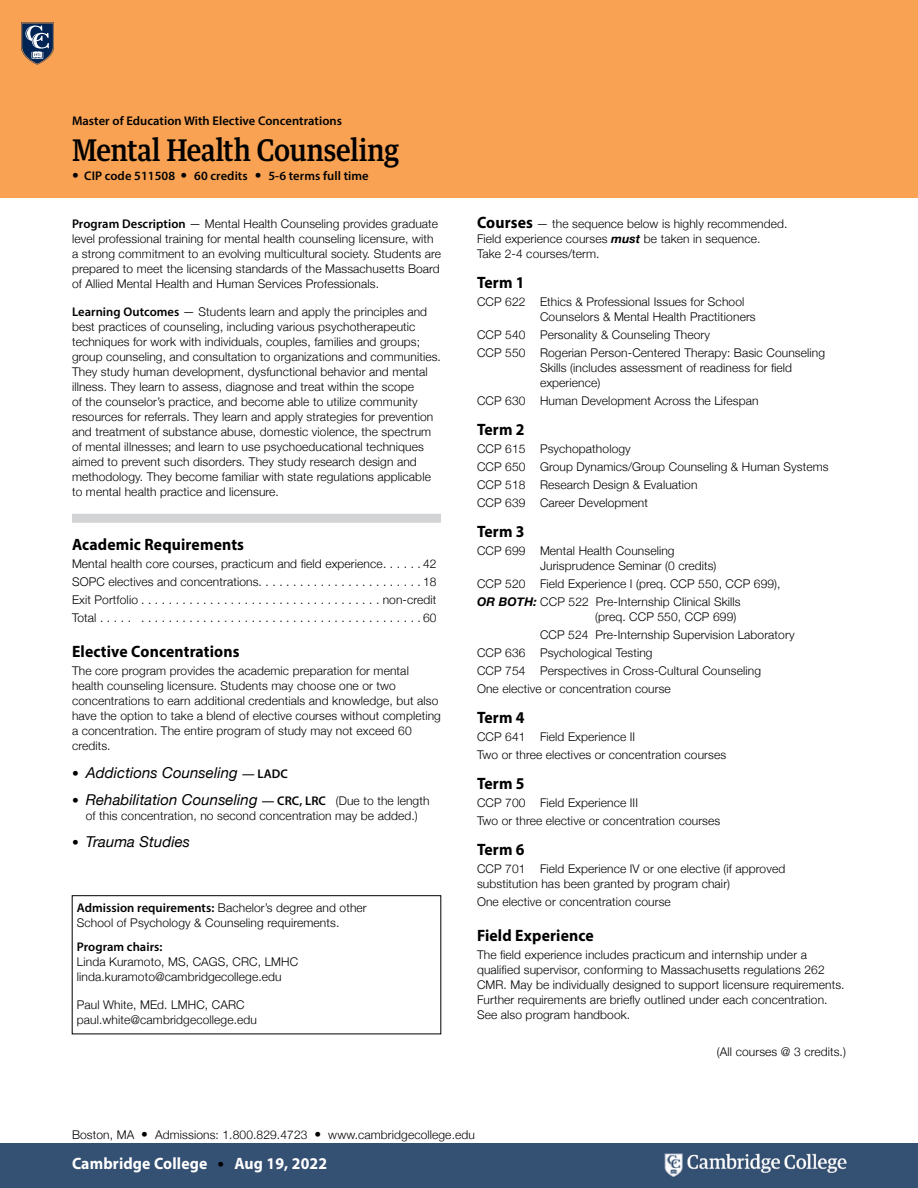
<style>
.page{position:relative;width:918px;height:1188px;background:#fff}
.page>*{position:absolute;margin:0;border:0;box-sizing:border-box;transform-origin:0 0}
.cht_h1-egypt{font:500 30px "Guardian Text Egyp";letter-spacing:-.01em;color:#000;scale:.9 1}
.txt-2_b{font:700 16.5px "Myriad Pro";letter-spacing:.01em;color:#000;scale:.95 1}
.t1{font:700 16.5px "Myriad Pro";letter-spacing:.01em;color:#fff;scale:.95 1}
.txt-2_b-2{font:italic 15px "Helvetica Neue";letter-spacing:.005em;color:#000}
.txt-2_b-3{font:600 12.6px "Myriad Pro";letter-spacing:.005em;color:#000}
.txt-9{font:600 12.6px "Myriad Pro";letter-spacing:.005em;color:#000}
.txt-2{font:300 12px/15px "Helvetica Neue";letter-spacing:.01em;color:#000}
.txt-9-2{font:300 12px/15px "Helvetica Neue";letter-spacing:.01em;color:#000}
.txt-2_b-4{font:300 12px "Helvetica Neue";letter-spacing:.01em;color:#000}
.s1{font-family:"Helvetica Neue";font-weight:300;font-size:13.5px}
.s2{font-family:"Myriad Pro";font-weight:600;font-size:12.6px}
.s3{font-weight:300;font-style:normal;font-size:13.5px}
.s4{font-family:"Myriad Pro";font-weight:600;font-style:normal;font-size:12.6px}
.s5{font-weight:300;font-style:normal;font-size:12px}
.s6{font-family:"Myriad Pro";font-weight:700;font-size:16.5px}
.s7{font-weight:700;font-style:italic}
.s8{font-size:13.5px}
.s9{font-family:"Helvetica Neue";font-weight:300;font-size:13.5px;color:#000}
</style>
<div class="page">
<div style="left:0;top:0;width:918px;height:198px;background:#f9a253"></div>
<svg style="left:21px;top:22px;width:33px;height:43px"></svg>
<div style="left:0;top:1143px;width:918px;height:45px;background:#345073"></div>
<img style="left:664px;top:1153px;width:182px;height:24px">
<div style="left:72px;top:514px;width:369px;height:9px;background:#d1d3d4"></div>
<p class="txt-2_b-3" style="left:72px;top:112px;width:272px">Master of Education With Elective Concentrations</p>
<p class="cht_h1-egypt" style="left:72px;top:125px;width:365px">Mental Health Counseling</p>
<p class="txt-2_b-3" style="left:72px;top:168px;width:298px"><span class="s1">•</span> CIP code 511508 <span class="s1">•</span> 60 credits <span class="s1">•</span> 5-6 terms full time</p>
<p class="txt-9-2" style="left:72px;top:215px;width:371px"><span class="s2">Program Description</span> — Mental Health Counseling provides graduate level professional training for mental health counseling licensure, with a strong commitment to an evolving multicultural society. Students are prepared to meet the licensing standards of the Massachusetts Board of Allied Mental Health and Human Services Professionals.</p>
<p class="txt-2" style="left:72px;top:303px;width:371px"><span class="s2">Learning Outcomes</span> — Students learn and apply the principles and best practices of counseling, including various psychotherapeutic techniques for work with individuals, couples, families and groups; group counseling, and consultation to organizations and communities.<br>They study human development, dysfunctional behavior and mental illness. They learn to assess, diagnose and treat within the scope<br>of the counselor’s practice, and become able to utilize community resources for referrals. They learn and apply strategies for prevention and treatment of substance abuse, domestic violence, the spectrum of mental illnesses; and learn to use psychoeducational techniques aimed to prevent such disorders. They study research design and methodology. They become familiar with state regulations applicable to mental health practice and licensure.</p>
<p class="txt-2_b" style="left:72px;top:534px;width:183px">Academic Requirements</p>
<p class="txt-2" style="left:72px;top:555px;width:315px">Mental health core courses, practicum and field experience......</p>
<p class="txt-2" style="left:423px;top:555px;width:15px">42</p>
<p class="txt-2" style="left:72px;top:573px;width:366px">SOPC electives and concentrations. . . . . . . . . . . . . . . . . . . . . . . . 18</p>
<p class="txt-2" style="left:72px;top:591px;width:71px">Exit Portfolio...................................</p>
<p class="txt-2" style="left:383px;top:591px;width:55px">non-credit</p>
<p class="txt-9-2" style="left:423px;top:609px;width:15px">60</p>
<p class="txt-2_b" style="left:72px;top:640px;width:178px">Elective Concentrations</p>
<p class="txt-9-2" style="left:72px;top:662px;width:371px">The core program provides the academic preparation for mental health counseling licensure. Students may choose one or two concentrations to earn additional credentials and knowledge, but also have the option to take a blend of elective courses without completing a concentration. The entire program of study may not exceed 60 credits.</p>
<p class="txt-2_b-2" style="left:72px;top:762px;width:217px"><span class="s3">•</span> Addictions Counseling <span class="s4">— LADC</span></p>
<p class="txt-2_b-2" style="left:72px;top:789px;width:359px"><span class="s3">•</span> Rehabilitation Counseling <span class="s4">— CRC, LRC</span> <span class="s5">(Due to the length</span></p>
<p class="txt-2_b-4" style="left:86px;top:806px;width:333px">of this concentration, no second concentration may be added.)</p>
<p class="txt-2_b-2" style="left:72px;top:831px;width:120px"><span class="s3">•</span> Trauma Studies</p>
<p class="txt-9-2" style="left:77px;top:899px;width:291px"><span class="s2">Admission requirements:</span> Bachelor’s degree and other<br>School of Psychology &amp; Counseling requirements.</p>
<p class="txt-9" style="left:77px;top:939px;width:87px">Program chairs:</p>
<p class="txt-9-2" style="left:77px;top:953px;width:223px">Linda Kuramoto, MS, CAGS, CRC, LMHC linda.kuramoto@cambridgecollege.edu</p>
<p class="txt-9-2" style="left:77px;top:997px;width:182px">Paul White, MEd. LMHC, CARC paul.white@cambridgecollege.edu</p>
<p class="txt-9-2" style="left:477px;top:216px;width:312px"><span class="s6">Courses</span> — the sequence below is highly recommended.<br>Field experience courses <span class="s7">must</span> be taken in sequence.<br>Take 2-4 courses/term.</p>
<p class="txt-2_b" style="left:477px;top:272px;width:52px">Term 1</p>
<p class="txt-2" style="left:540px;top:294px;width:217px;text-indent:-63px">CCP 622 Ethics &amp; Professional Issues for School<br>Counselors &amp; Mental Health Practitioners</p>
<p class="txt-2" style="left:477px;top:327px;width:235px">CCP 540 Personality &amp; Counseling Theory</p>
<p class="txt-2" style="left:540px;top:345px;width:287px;text-indent:-63px">CCP 550 Rogerian Person-Centered Therapy: Basic Counseling<br>Skills (includes assessment of readiness for field experience)</p>
<p class="txt-9-2" style="left:477px;top:393px;width:283px">CCP 630 Human Development Across the Lifespan</p>
<p class="txt-2_b" style="left:477px;top:419px;width:52px">Term 2</p>
<p class="txt-2" style="left:477px;top:441px;width:155px">CCP 615 Psychopathology</p>
<p class="txt-2" style="left:477px;top:459px;width:353px">CCP 650 Group Dynamics/Group Counseling &amp; Human Systems</p>
<p class="txt-2" style="left:477px;top:477px;width:222px">CCP 518 Research Design &amp; Evaluation</p>
<p class="txt-9-2" style="left:477px;top:495px;width:173px">CCP 639 Career Development</p>
<p class="txt-2_b" style="left:477px;top:521px;width:52px">Term 3</p>
<p class="txt-2" style="left:540px;top:543px;width:178px;text-indent:-63px">CCP 699 Mental Health Counseling<br>Jurisprudence Seminar (0 credits)</p>
<p class="txt-2" style="left:477px;top:576px;width:305px">CCP 520 Field Experience I (preq. CCP 550, CCP 699),</p>
<p class="txt-2" style="left:595px;top:594px;width:147px;text-indent:-118px"><span class="s7">OR BOTH:</span> CCP 522 Pre-Internship Clinical Skills (preq. CCP 550, CCP 699)</p>
<p class="txt-2" style="left:540px;top:627px;width:256px">CCP 524 Pre-Internship Supervision Laboratory</p>
<p class="txt-2" style="left:477px;top:645px;width:177px">CCP 636 Psychological Testing</p>
<p class="txt-2" style="left:477px;top:663px;width:286px">CCP 754 Perspectives in Cross-Cultural Counseling</p>
<p class="txt-9-2" style="left:477px;top:681px;width:195px">One elective or concentration course</p>
<p class="txt-2_b" style="left:477px;top:707px;width:52px">Term 4</p>
<p class="txt-2" style="left:477px;top:729px;width:160px">CCP 641 Field Experience II</p>
<p class="txt-9-2" style="left:477px;top:747px;width:251px">Two or three electives or concentration courses</p>
<p class="txt-2_b" style="left:477px;top:773px;width:52px">Term 5</p>
<p class="txt-2" style="left:477px;top:795px;width:163px">CCP 700 Field Experience III</p>
<p class="txt-9-2" style="left:477px;top:813px;width:245px">Two or three elective or concentration courses</p>
<p class="txt-2_b" style="left:477px;top:839px;width:52px">Term 6</p>
<p class="txt-2" style="left:477px;top:861px;width:310px">CCP 701 Field Experience IV or one elective (if approved substitution has been granted by program chair)</p>
<p class="txt-9-2" style="left:477px;top:894px;width:195px">One elective or concentration course</p>
<p class="txt-2_b" style="left:477px;top:925px;width:124px">Field Experience</p>
<p class="txt-2" style="left:477px;top:946px;width:369px">The field experience includes practicum and internship under a qualified supervisor, conforming to Massachusetts regulations 262<br>CMR. May be individually designed to support licensure requirements.<br>Further requirements are briefly outlined under each concentration.<br>See also program handbook.</p>
<p class="txt-9-2" style="left:717px;top:1043px;width:131px">(All courses @ 3 credits.)</p>
<p class="txt-2" style="left:72px;top:1126px;width:404px">Boston, MA <span class="s8">•</span> Admissions: 1.800.829.4723 <span class="s8">•</span> www.cambridgecollege.edu</p>
<h2 class="t1" style="left:72px;top:1153px;width:270px">Cambridge College <span class="s9">•</span> Aug 19, 2022</h2>
</div>
